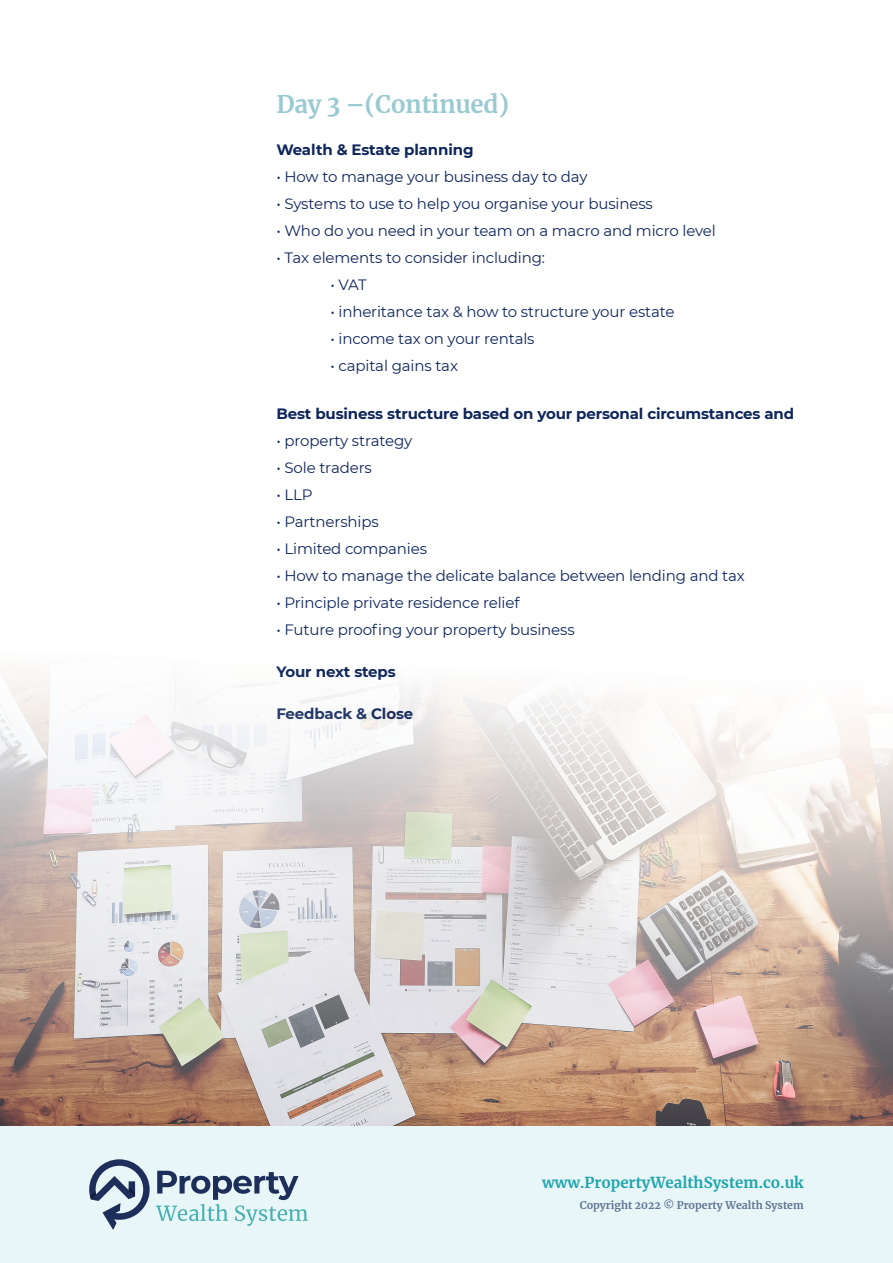
<style>
.page{position:relative;width:893px;height:1263px;background:#fff}
.page>*{position:absolute;margin:0;border:0;box-sizing:border-box;transform-origin:0 0}
.BODY_BLUE{font:700 24px "Merriweather";letter-spacing:-.01em;color:#9acad1}
.BODY_BLUE-2{font:15px "Montserrat";letter-spacing:-.01em;color:#0f265c}
.BODY_BLUE-3{font:700 15px "Montserrat";letter-spacing:-.01em;color:#0f265c}
.t1{font:700 15px "Merriweather";color:#1ea4ad}
.t2{font:700 10.5px "Merriweather";color:#5e7493}
</style>
<div class="page">
<div style="left:0;top:1126px;width:893px;height:137px;background:#e9f6f7"></div>
<svg style="left:156px;top:1171px;width:152px;height:55px"></svg>
<svg style="left:89px;top:1159px;width:61px;height:71px"></svg>
<img style="left:0;top:675px;width:893px;height:451px">
<p class="BODY_BLUE" style="left:276px;top:88px;width:234px">Day 3 –(Continued)</p>
<p class="BODY_BLUE-3" style="left:276px;top:139px;width:199px">Wealth &amp; Estate planning</p>
<p class="BODY_BLUE-2" style="left:276px;top:166px;width:313px">• How to manage your business day to day</p>
<p class="BODY_BLUE-2" style="left:276px;top:193px;width:378px">• Systems to use to help you organise your business</p>
<p class="BODY_BLUE-2" style="left:276px;top:220px;width:441px">• Who do you need in your team on a macro and micro level</p>
<p class="BODY_BLUE-2" style="left:276px;top:247px;width:270px">• Tax elements to consider including:</p>
<p class="BODY_BLUE-2" style="left:330px;top:274px;width:38px">• VAT</p>
<p class="BODY_BLUE-2" style="left:330px;top:301px;width:346px">• inheritance tax &amp; how to structure your estate</p>
<p class="BODY_BLUE-2" style="left:330px;top:328px;width:206px">• income tax on your rentals</p>
<p class="BODY_BLUE-2" style="left:330px;top:355px;width:129px">• capital gains tax</p>
<p class="BODY_BLUE-3" style="left:276px;top:403px;width:519px">Best business structure based on your personal circumstances and</p>
<p class="BODY_BLUE-2" style="left:276px;top:430px;width:137px">• property strategy</p>
<p class="BODY_BLUE-2" style="left:276px;top:457px;width:97px">• Sole traders</p>
<p class="BODY_BLUE-2" style="left:276px;top:484px;width:38px">• LLP</p>
<p class="BODY_BLUE-2" style="left:276px;top:511px;width:104px">• Partnerships</p>
<p class="BODY_BLUE-2" style="left:276px;top:538px;width:152px">• Limited companies</p>
<p class="BODY_BLUE-2" style="left:276px;top:565px;width:470px">• How to manage the delicate balance between lending and tax</p>
<p class="BODY_BLUE-2" style="left:276px;top:592px;width:245px">• Principle private residence relief</p>
<p class="BODY_BLUE-2" style="left:276px;top:619px;width:300px">• Future proofing your property business</p>
<p class="BODY_BLUE-3" style="left:276px;top:661px;width:121px">Your next steps</p>
<p class="BODY_BLUE-3" style="left:276px;top:703px;width:138px">Feedback &amp; Close</p>
<p class="t1" style="left:542px;top:1172px;width:263px">www.PropertyWealthSystem.co.uk</p>
<p class="t2" style="left:580px;top:1198px;width:225px">Copyright 2022 © Property Wealth System</p>
</div>
